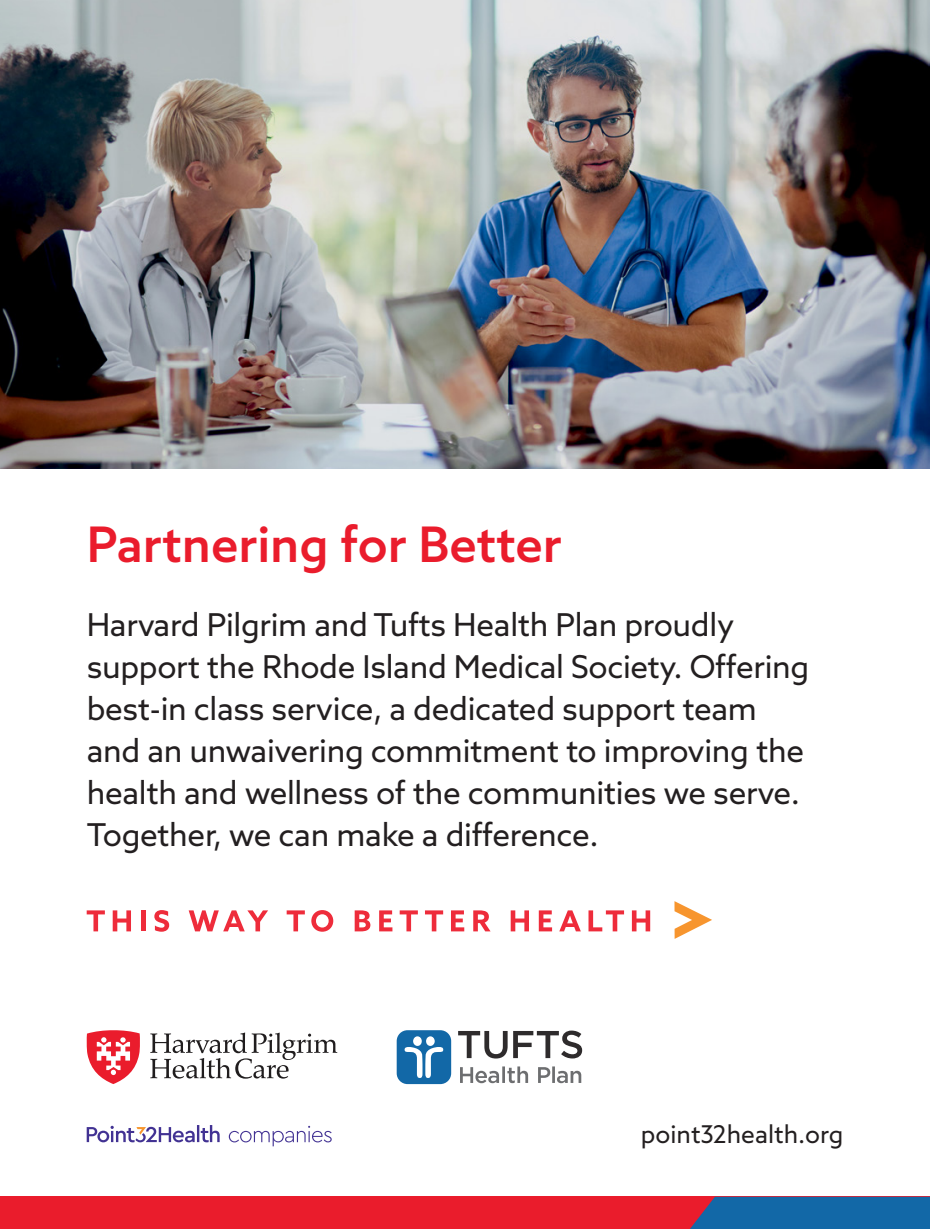
<style>
.page{position:relative;width:930px;height:1229px;background:#fff}
.page>*{position:absolute;margin:0;border:0;box-sizing:border-box;transform-origin:0 0}
.t1{font:500 49px "Point 32 Health Sans";color:#ea1c2c}
.t2{font:31.5px/42px "Point 32 Health Sans";letter-spacing:-.01em;color:#231f20}
.t3{font:24.5px "Point 32 Health Sans";color:#231f20}
</style>
<div class="page">
<div style="left:0;top:1196px;width:929px;height:32px;background:#ea1c2c"></div>
<svg style="left:690px;top:1196px;width:239px;height:32px;background:#22629d"></svg>
<svg style="left:460px;top:1066px;width:121px;height:17px"></svg>
<svg style="left:458px;top:1030px;width:124px;height:28px"></svg>
<svg style="left:396px;top:1030px;width:55px;height:54px"></svg>
<svg style="left:150px;top:1032px;width:187px;height:46px"></svg>
<svg style="left:86px;top:1030px;width:54px;height:54px"></svg>
<svg style="left:87px;top:1125px;width:132px;height:17px"></svg>
<svg style="left:229px;top:1125px;width:102px;height:21px"></svg>
<svg style="left:674px;top:901px;width:38px;height:38px"></svg>
<svg style="left:87px;top:910px;width:18px;height:21px"></svg>
<svg style="left:113px;top:910px;width:18px;height:21px"></svg>
<hr style="left:141px;top:910px;width:4px;height:21px;background:#ee2c3b">
<svg style="left:154px;top:910px;width:15px;height:21px"></svg>
<svg style="left:189px;top:910px;width:79px;height:21px"></svg>
<svg style="left:286px;top:910px;width:19px;height:21px"></svg>
<svg style="left:311px;top:910px;width:22px;height:21px"></svg>
<svg style="left:354px;top:910px;width:16px;height:21px"></svg>
<svg style="left:379px;top:910px;width:13px;height:21px"></svg>
<svg style="left:399px;top:910px;width:19px;height:21px"></svg>
<svg style="left:425px;top:910px;width:18px;height:21px"></svg>
<svg style="left:451px;top:910px;width:13px;height:21px"></svg>
<svg style="left:473px;top:910px;width:17px;height:21px"></svg>
<svg style="left:510px;top:910px;width:19px;height:21px"></svg>
<svg style="left:538px;top:910px;width:14px;height:21px"></svg>
<svg style="left:559px;top:910px;width:21px;height:21px"></svg>
<svg style="left:588px;top:910px;width:36px;height:21px"></svg>
<svg style="left:631px;top:910px;width:19px;height:21px"></svg>
<img style="left:0;top:0;width:929px;height:468px">
<p class="t1" style="left:87px;top:513px;width:476px">Partnering for Better</p>
<p class="t2" style="left:87px;top:603px;width:724px">Harvard Pilgrim and Tufts Health Plan proudly support the Rhode Island Medical Society. Offering best-in class service, a dedicated support team and an unwaivering commitment to improving the health and wellness of the communities we serve.<br>Together, we can make a difference.</p>
<p class="t3" style="left:640px;top:1118px;width:204px">point32health.org</p>
</div>
